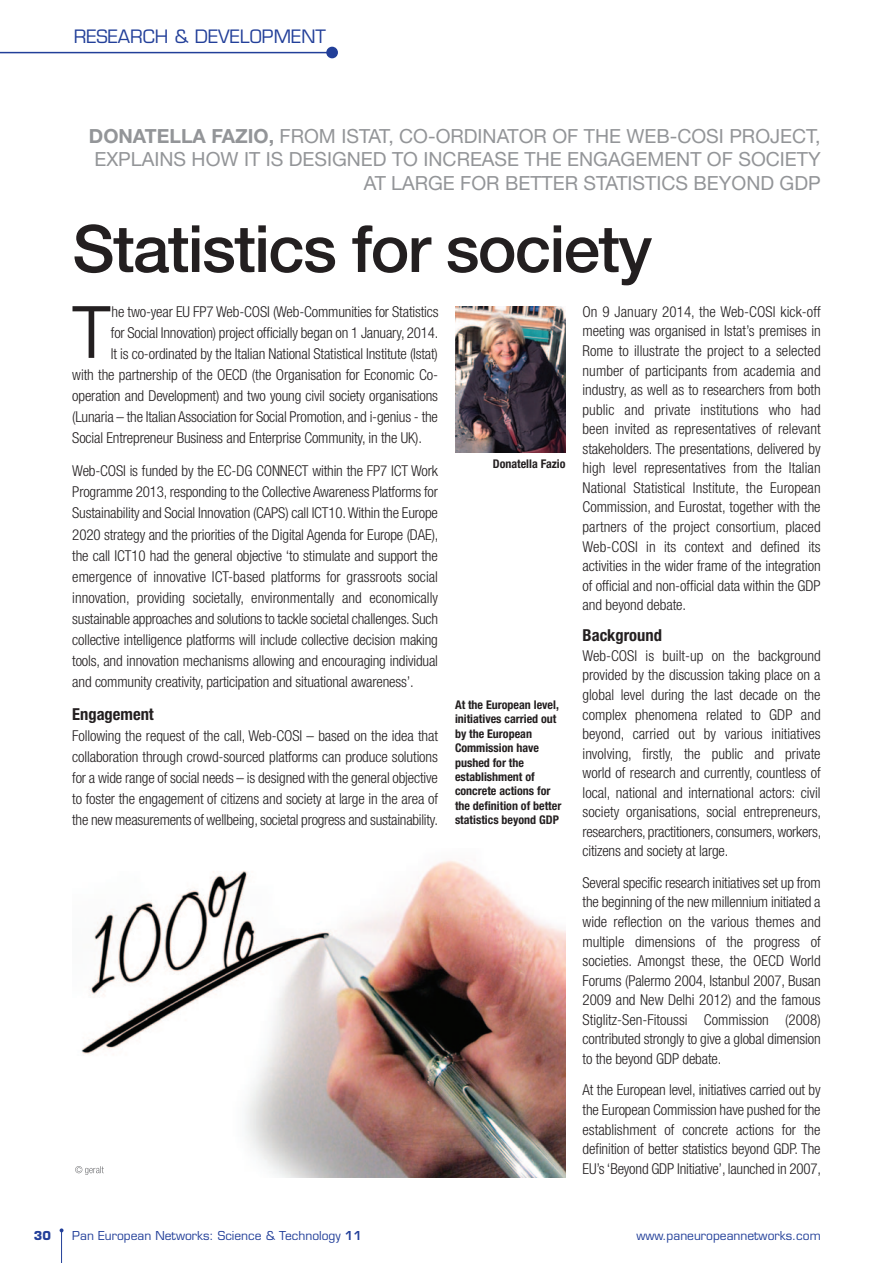
<style>
.page{position:relative;width:893px;height:1263px;background:#fff}
.page>*{position:absolute;margin:0;border:0;box-sizing:border-box;transform-origin:0 0}
.t1{font:68.85px "Eurostile LT Std";color:#231f20;scale:.96 1}
.t2{font:500 65.25px "Helvetica Neue LT Std";letter-spacing:-.025em;color:#231f20}
.t3{font:19.5px/23.4px "Helvetica Neue LT Std";color:#939598;text-align:right}
.t4{font:18px "Eurostile LT Std";color:#223f99}
.t5{font:700 condensed 16.5px "Helvetica Neue LT Std";color:#231f20}
.t6{font:300 condensed 15px/19.5px "Helvetica Neue LT Std";letter-spacing:-.01em;color:#231f20;text-align:justify}
.t7{font:700 condensed 12px/14.4px "Helvetica Neue LT Std";color:#231f20}
.t8{font:12px "Eurostile LT Std";color:#223f99}
.t9{font:700 12px "Eurostile LT Std";color:#223f99}
.s1{font-weight:700}
.s2{font-weight:600}
</style>
<div class="page">
<hr style="left:61px;top:1230px;width:1px;height:33px;background:#223f99">
<svg style="left:60px;top:1228px;width:4px;height:4px"></svg>
<img style="left:81px;top:860px;width:485px;height:318px">
<img style="left:455px;top:306px;width:111px;height:146px">
<img style="left:75px;top:1166px;width:29px;height:9px">
<hr style="left:0;top:52px;width:332px;height:1px;background:#223f99">
<div style="left:326px;top:47px;width:12px;height:11px;background:#223f99;border-radius:50%"></div>
<p class="t4" style="left:74px;top:27px;width:254px">RESEARCH &amp; DEVELOPMENT</p>
<h3 class="t3" style="left:89px;top:125px;width:733px"><span class="s1">DONATELLA FAZIO,</span> FROM ISTAT, CO-ORDINATOR OF THE WEB-COSI PROJECT,<br>EXPLAINS HOW IT IS DESIGNED TO INCREASE THE ENGAGEMENT OF SOCIETY<br>AT LARGE FOR BETTER STATISTICS BEYOND GDP</h3>
<h2 class="t2" style="left:72px;top:211px;width:581px">Statistics for society</h2>
<h1 class="t1" style="left:72px;top:294px;width:41px">T</h1>
<p class="t6" style="left:112px;top:303px;width:329px">he two-year EU FP7 Web-COSI (Web-Communities for Statistics</p>
<p class="t6" style="left:111px;top:324px;width:329px">for Social Innovation) project officially began on 1 January, 2014.</p>
<p class="t6" style="left:111px;top:345px;width:329px">It is co-ordinated by the Italian National Statistical Institute (Istat)</p>
<p class="t6" style="left:72px;top:366px;width:367px">with the partnership of the OECD (the Organisation for Economic Co-</p>
<p class="t6" style="left:72px;top:387px;width:367px">operation and Development) and two young civil society organisations</p>
<p class="t6" style="left:72px;top:408px;width:367px">(Lunaria – the Italian Association for Social Promotion, and i-genius - the</p>
<p class="t6" style="left:72px;top:429px;width:351px">Social Entrepreneur Business and Enterprise Community, in the UK).</p>
<p class="t6" style="left:72px;top:462px;width:368px;line-height:21px">Web-COSI is funded by the EC-DG CONNECT within the FP7 ICT Work Programme 2013, responding to the Collective Awareness Platforms for Sustainability and Social Innovation (CAPS) call ICT10. Within the Europe 2020 strategy and the priorities of the Digital Agenda for Europe (DAE), the call ICT10 had the general objective ‘to stimulate and support the emergence of innovative ICT-based platforms for grassroots social innovation, providing societally, environmentally and economically sustainable approaches and solutions to tackle societal challenges. Such collective intelligence platforms will include collective decision making tools, and innovation mechanisms allowing and encouraging individual and community creativity, participation and situational awareness’.</p>
<p class="t5" style="left:72px;top:708px;width:83px">Engagement</p>
<p class="t6" style="left:72px;top:726px;width:367px;line-height:21px">Following the request of the call, Web-COSI – based on the idea that collaboration through crowd-sourced platforms can produce solutions for a wide range of social needs – is designed with the general objective to foster the engagement of citizens and society at large in the area of the new measurements of wellbeing, societal progress and sustainability.</p>
<p class="t7" style="left:493px;top:458px;width:74px">Donatella Fazio</p>
<p class="t7" style="left:455px;top:699px;width:108px">At the European level, initiatives carried out by the European<br>Commission have pushed for the establishment of concrete actions for the definition of better statistics beyond GDP</p>
<p class="t6" style="left:583px;top:303px;width:240px">On 9 January 2014, the Web-COSI kick-off meeting was organised in Istat’s premises in Rome to illustrate the project to a selected number of participants from academia and industry, as well as to researchers from both public and private institutions who had been invited as representatives of relevant stakeholders. The presentations, delivered by high level representatives from the Italian National Statistical Institute, the European Commission, and Eurostat, together with the partners of the project consortium, placed Web-COSI in its context and defined its activities in the wider frame of the integration of official and non-official data within the GDP and beyond debate.</p>
<p class="t5" style="left:583px;top:629px;width:81px">Background</p>
<p class="t6" style="left:583px;top:647px;width:240px">Web-COSI is built-up on the background provided by the discussion taking place on a global level during the last decade on the complex phenomena related to GDP and beyond, carried out by various initiatives involving, firstly, the public and private world of research and currently, countless of local, national and international actors: civil society organisations, social entrepreneurs, researchers, practitioners, consumers, workers, citizens and society at large.</p>
<p class="t6" style="left:583px;top:874px;width:240px">Several specific research initiatives set up from the beginning of the new millennium initiated a wide reflection on the various themes and multiple dimensions of the progress of societies. Amongst these, the OECD World Forums (Palermo 2004, Istanbul 2007, Busan 2009 and New Delhi 2012) and the famous Stiglitz-Sen-Fitoussi Commission (2008) contributed strongly to give a global dimension to the beyond GDP debate.</p>
<p class="t6" style="left:583px;top:1082px;width:240px">At the European level, initiatives carried out by the European Commission have pushed for the establishment of concrete actions for the definition of better statistics beyond GDP. The EU’s ‘Beyond GDP Initiative’, launched in 2007,</p>
<p class="t9" style="left:34px;top:1229px;width:19px">30</p>
<p class="t8" style="left:72px;top:1229px;width:291px">Pan European Networks: Science &amp; Technology <span class="s2">11</span></p>
<p class="t8" style="left:636px;top:1229px;width:186px">www.paneuropeannetworks.com</p>
</div>
